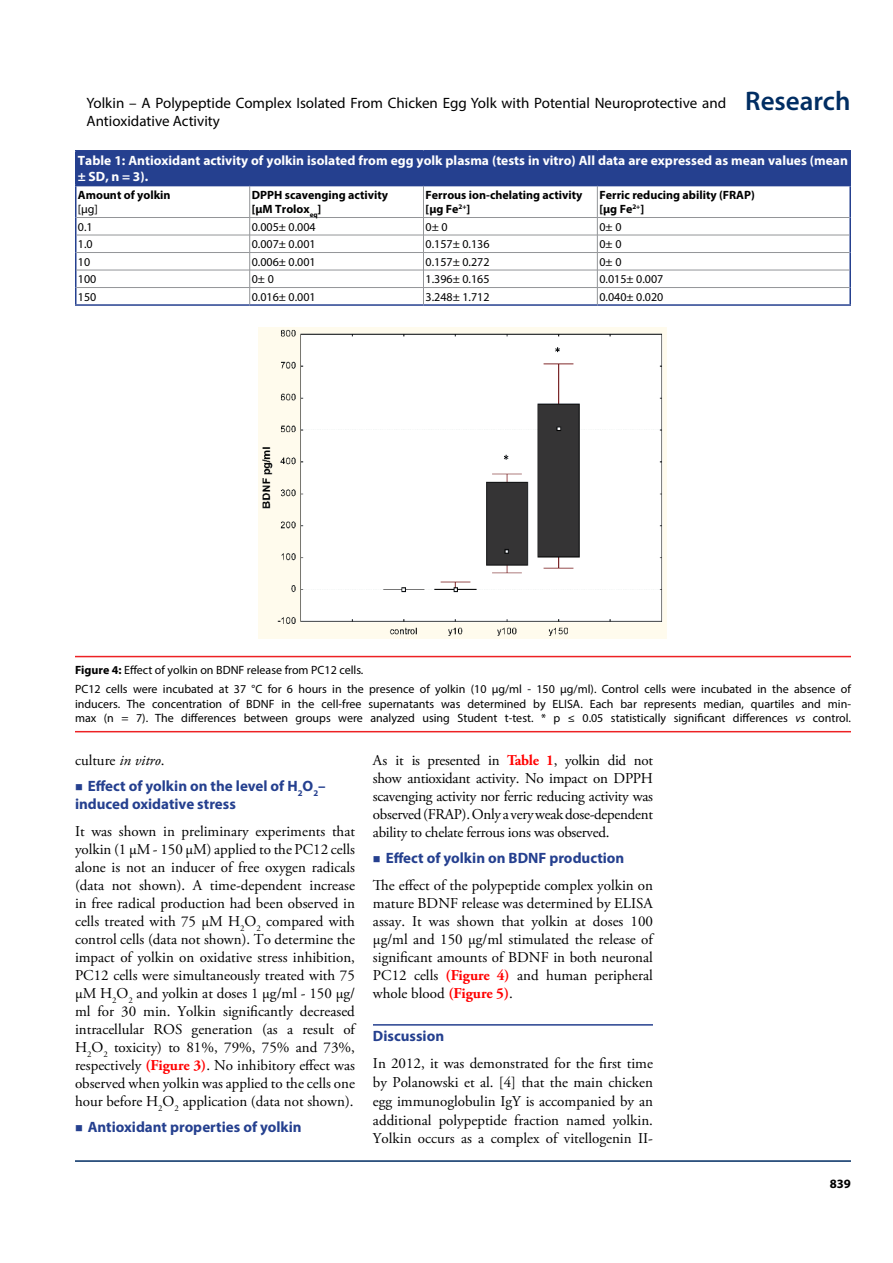
<style>
.page{position:relative;width:893px;height:1263px;background:#fff}
.page>*{position:absolute;margin:0;border:0;box-sizing:border-box;transform-origin:0 0}
.t1{font:15px/18px "Adobe Garamond Pro";color:#000;text-align:justify}
.t2{font:700 15px/18px "Myriad Pro";color:#25408f}
.t3{font:15px/18px "Myriad Pro";color:#000}
.t4{font:700 13.5px/16.2px "Myriad Pro";color:#fff}
.t5{font:700 12.75px "Myriad Pro";color:#000}
.t6{font:12px/18.6px "Myriad Pro";color:#000}
.t7{font:700 12px/14.4px "Myriad Pro";color:#000}
.s1{font-weight:600;font-size:27px;color:#002d62}
.s2{font-weight:700}
.s3{font-style:italic}
.s4{font-weight:700;color:#f00}
</style>
<div class="page">
<hr style="left:75px;top:1160px;width:776px;height:2px;background:#002d62">
<hr style="left:373px;top:1024px;width:280px;height:1px;background:#25408f">
<div style="left:76px;top:151px;width:774px;height:35px;background:#25408f"></div>
<svg style="left:76px;top:186px;width:773px;height:118px"></svg>
<hr style="left:75px;top:186px;width:1px;height:31px;background:#25408f">
<hr style="left:849px;top:186px;width:2px;height:31px;background:#25408f">
<svg style="left:75px;top:217px;width:1px;height:87px"></svg>
<svg style="left:849px;top:217px;width:2px;height:87px"></svg>
<hr style="left:75px;top:304px;width:175px;height:2px;background:#25408f">
<hr style="left:250px;top:304px;width:173px;height:2px;background:#25408f">
<hr style="left:423px;top:304px;width:174px;height:2px;background:#25408f">
<hr style="left:597px;top:304px;width:254px;height:2px;background:#25408f">
<hr style="left:249px;top:186px;width:1px;height:31px;background:#939598">
<hr style="left:423px;top:186px;width:1px;height:31px;background:#939598">
<hr style="left:597px;top:186px;width:1px;height:31px;background:#939598">
<hr style="left:76px;top:217px;width:174px;height:1px;background:#939598">
<hr style="left:250px;top:217px;width:173px;height:1px;background:#939598">
<hr style="left:423px;top:217px;width:174px;height:1px;background:#939598">
<hr style="left:597px;top:217px;width:252px;height:1px;background:#939598">
<hr style="left:76px;top:235px;width:174px;height:1px;background:#939598">
<hr style="left:250px;top:235px;width:173px;height:1px;background:#939598">
<hr style="left:423px;top:235px;width:174px;height:1px;background:#939598">
<hr style="left:597px;top:235px;width:252px;height:1px;background:#939598">
<hr style="left:76px;top:252px;width:174px;height:1px;background:#939598">
<hr style="left:250px;top:252px;width:173px;height:1px;background:#939598">
<hr style="left:423px;top:252px;width:174px;height:1px;background:#939598">
<hr style="left:597px;top:252px;width:252px;height:1px;background:#939598">
<hr style="left:76px;top:270px;width:174px;height:1px;background:#939598">
<hr style="left:250px;top:270px;width:173px;height:1px;background:#939598">
<hr style="left:423px;top:270px;width:174px;height:1px;background:#939598">
<hr style="left:597px;top:270px;width:252px;height:1px;background:#939598">
<hr style="left:76px;top:287px;width:174px;height:1px;background:#939598">
<hr style="left:250px;top:287px;width:173px;height:1px;background:#939598">
<svg style="left:249px;top:218px;width:1px;height:86px"></svg>
<hr style="left:423px;top:287px;width:174px;height:1px;background:#939598">
<svg style="left:423px;top:218px;width:1px;height:86px"></svg>
<hr style="left:597px;top:287px;width:252px;height:1px;background:#939598">
<svg style="left:597px;top:218px;width:1px;height:86px"></svg>
<hr style="left:75px;top:150px;width:175px;height:2px;background:#25408f">
<hr style="left:75px;top:152px;width:1px;height:33px;background:#25408f">
<hr style="left:250px;top:150px;width:173px;height:2px;background:#25408f">
<hr style="left:423px;top:150px;width:174px;height:2px;background:#25408f">
<hr style="left:597px;top:150px;width:254px;height:2px;background:#25408f">
<hr style="left:849px;top:152px;width:2px;height:33px;background:#25408f">
<hr style="left:75px;top:185px;width:175px;height:1px;background:#25408f">
<hr style="left:597px;top:185px;width:254px;height:1px;background:#25408f">
<img style="left:259px;top:327px;width:408px;height:311px">
<hr style="left:75px;top:656px;width:776px;height:1px;background:#ed2124">
<hr style="left:75px;top:731px;width:776px;height:1px;background:#ed2124">
<p class="t3" style="left:87px;top:94px;width:765px">Yolkin – A Polypeptide Complex Isolated From Chicken Egg Yolk with Potential Neuroprotective and <span class="s1">Research<br></span>Antioxidative Activity</p>
<p class="t4" style="left:78px;top:152px;width:772px">Table 1: Antioxidant activity of yolkin isolated from egg yolk plasma (tests in vitro) All data are expressed as mean values (mean ± SD, n = 3).</p>
<p class="t7" style="left:78px;top:187px;width:94px">Amount of yolkin</p>
<p class="t6" style="left:78px;top:200px;width:22px">[µg]</p>
<p class="t7" style="left:252px;top:187px;width:138px">DPPH scavenging activity [µM Trolox<sub>eq</sub>]</p>
<p class="t7" style="left:426px;top:187px;width:158px">Ferrous ion-chelating activity [µg Fe<sup>2+</sup>]</p>
<p class="t7" style="left:599px;top:187px;width:157px">Ferric reducing ability (FRAP) [µg Fe<sup>2+</sup>]</p>
<p class="t6" style="left:78px;top:217px;width:16px">0.1</p>
<p class="t6" style="left:252px;top:217px;width:65px">0.005± 0.004</p>
<p class="t6" style="left:426px;top:217px;width:24px">0± 0</p>
<p class="t6" style="left:599px;top:217px;width:24px">0± 0</p>
<p class="t6" style="left:78px;top:235px;width:16px">1.0</p>
<p class="t6" style="left:252px;top:235px;width:65px">0.007± 0.001</p>
<p class="t6" style="left:426px;top:235px;width:65px">0.157± 0.136</p>
<p class="t6" style="left:599px;top:235px;width:24px">0± 0</p>
<p class="t6" style="left:78px;top:252px;width:14px">10</p>
<p class="t6" style="left:252px;top:252px;width:65px">0.006± 0.001</p>
<p class="t6" style="left:426px;top:252px;width:65px">0.157± 0.272</p>
<p class="t6" style="left:599px;top:252px;width:24px">0± 0</p>
<p class="t6" style="left:78px;top:270px;width:20px">100</p>
<p class="t6" style="left:252px;top:270px;width:24px">0± 0</p>
<p class="t6" style="left:426px;top:270px;width:65px">1.396± 0.165</p>
<p class="t6" style="left:599px;top:270px;width:65px">0.015± 0.007</p>
<p class="t6" style="left:78px;top:287px;width:20px">150</p>
<p class="t6" style="left:252px;top:287px;width:65px">0.016± 0.001</p>
<p class="t6" style="left:426px;top:287px;width:65px">3.248± 1.712</p>
<p class="t6" style="left:599px;top:287px;width:65px">0.040± 0.020</p>
<p class="t6" style="left:75px;top:661px;width:777px"><span class="s2">Figure 4:</span> Effect of yolkin on BDNF release from PC12 cells.<br>PC12 cells were incubated at 37 °C for 6 hours in the presence of yolkin (10 μg/ml - 150 μg/ml). Control cells were incubated in the absence of</p>
<p class="t6" style="left:75px;top:696px;width:777px;line-height:14.4px">inducers. The concentration of BDNF in the cell-free supernatants was determined by ELISA. Each bar represents median, quartiles and min&shy;max (n = 7). The differences between groups were analyzed using Student t-test. * p ≤ 0.05 statistically significant differences <span class="s3">vs</span> control.</p>
<p class="t1" style="left:75px;top:751px;width:91px">culture <span class="s3">in vitro</span>.</p>
<p class="t2" style="left:75px;top:776px;width:252px;text-indent:13px">Effect of yolkin on the level of H<sub>2</sub>O<sub>2</sub>– induced oxidative stress</p>
<p class="t1" style="left:75px;top:822px;width:282px">It was shown in preliminary experiments that yolkin (1 μM - 150 μM) applied to the PC12 cells alone is not an inducer of free oxygen radicals (data not shown). A time-dependent increase in free radical production had been observed in cells treated with 75 μM H<sub>2</sub>O<sub>2</sub> compared with control cells (data not shown). To determine the impact of yolkin on oxidative stress inhibition, PC12 cells were simultaneously treated with 75 μM H<sub>2</sub>O<sub>2</sub> and yolkin at doses 1 µg/ml - 150 µg/ ml for 30 min. Yolkin significantly decreased intracellular ROS generation (as a result of H<sub>2</sub>O<sub>2</sub> toxicity) to 81%, 79%, 75% and 73%, respectively <span class="s4">(Figure 3)</span>. No inhibitory effect was observed when yolkin was applied to the cells one hour before H<sub>2</sub>O<sub>2</sub> application (data not shown).</p>
<p class="t2" style="left:88px;top:1117px;width:215px">Antioxidant properties of yolkin</p>
<p class="t1" style="left:373px;top:751px;width:281px">As it is presented in <span class="s4">Table 1</span>, yolkin did not show antioxidant activity. No impact on DPPH scavenging activity nor ferric reducing activity was observed (FRAP). Only a very weak dose-dependent ability to chelate ferrous ions was observed.</p>
<p class="t2" style="left:386px;top:848px;width:240px">Effect of yolkin on BDNF production</p>
<p class="t1" style="left:373px;top:876px;width:282px">The effect of the polypeptide complex yolkin on mature BDNF release was determined by ELISA assay. It was shown that yolkin at doses 100 μg/ml and 150 μg/ml stimulated the release of significant amounts of BDNF in both neuronal PC12 cells <span class="s4">(Figure 4)</span> and human peripheral whole blood <span class="s4">(Figure 5)</span>.</p>
<p class="t2" style="left:373px;top:1026px;width:73px">Discussion</p>
<p class="t1" style="left:373px;top:1055px;width:281px;line-height:18.8px">In 2012, it was demonstrated for the first time by Polanowski et al. [4] that the main chicken egg immunoglobulin IgY is accompanied by an additional polypeptide fraction named yolkin.<br>Yolkin occurs as a complex of vitellogenin II-</p>
<p class="t5" style="left:830px;top:1176px;width:23px">839</p>
</div>
